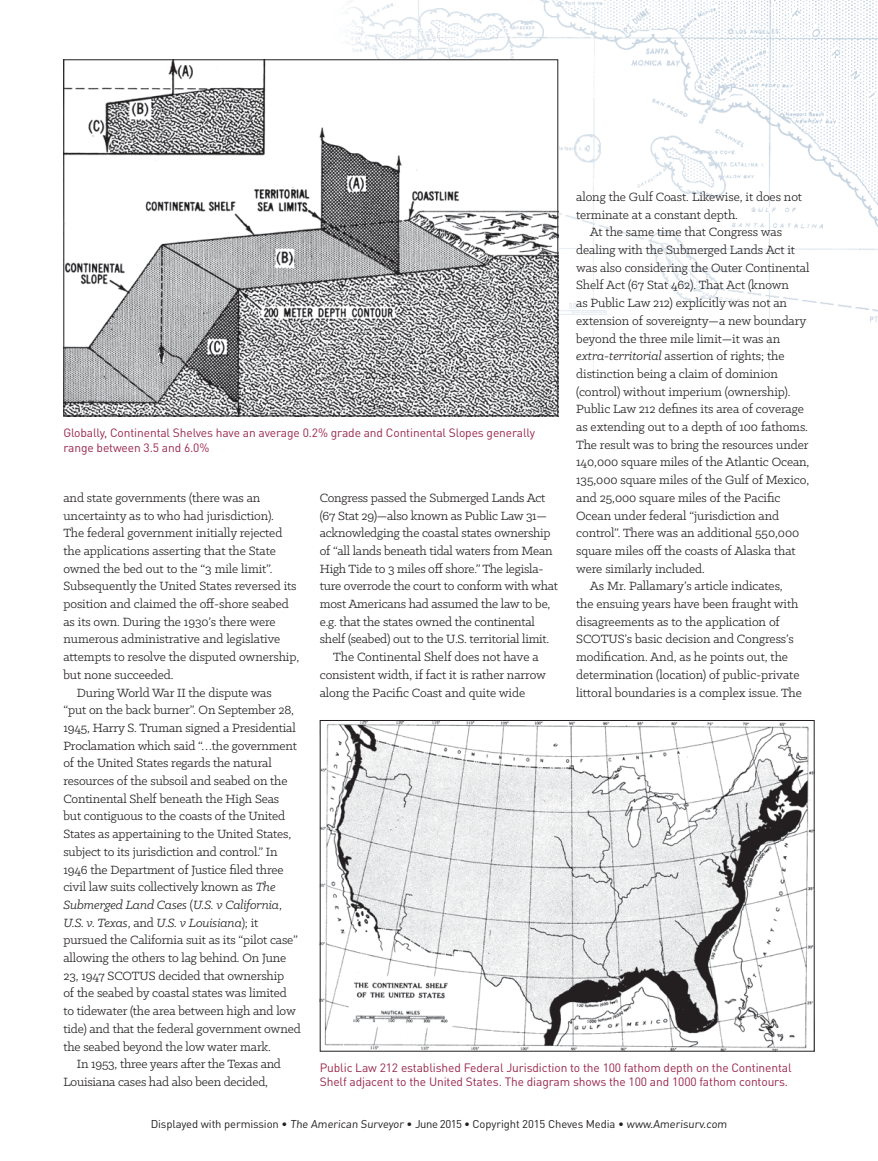
<style>
.page{position:relative;width:878px;height:1161px;background:#fff}
.page>*{position:absolute;margin:0;border:0;box-sizing:border-box;transform-origin:0 0}
.t1{font:13.5px/17.7px "Klinic Slab";letter-spacing:-.005em;color:#231f20}
.t2{font:italic 13.5px "Klinic Slab";letter-spacing:-.01em;color:#231f20}
.t3{font:12px/14.4px "DINOT";letter-spacing:-.01em;color:#9a284c}
.t4{font:11.25px "DINOT";letter-spacing:-.01em;color:#231f20}
.s1{font-style:italic}
.s2{font-style:normal}
</style>
<div class="page">
<img style="left:348px;top:0;width:530px;height:375px">
<img style="left:65px;top:61px;width:491px;height:353px">
<img style="left:322px;top:722px;width:490px;height:328px">
<div style="left:320px;top:720px;width:494px;height:332px;border:1px solid #231f20"></div>
<p class="t1" style="left:576px;top:188px;width:227px">along the Gulf Coast. Likewise, it does not terminate at a constant depth.</p>
<p class="t1" style="left:589px;top:223px;width:194px">At the same time that Congress was</p>
<p class="t1" style="left:576px;top:241px;width:220px">dealing with the Submerged Lands Act it</p>
<p class="t1" style="left:576px;top:258px;width:235px">was also considering the Outer Continental</p>
<p class="t1" style="left:576px;top:276px;width:214px">Shelf Act (67 Stat 462). That Act (known</p>
<p class="t1" style="left:576px;top:294px;width:212px">as Public Law 212) explicitly was not an</p>
<p class="t1" style="left:576px;top:312px;width:232px">extension of sovereignty—a new boundary</p>
<p class="t1" style="left:576px;top:329px;width:205px">beyond the three mile limit—it was an</p>
<p class="t1" style="left:576px;top:347px;width:210px"><span class="s1">extra-territorial</span> assertion of rights; the</p>
<p class="t1" style="left:576px;top:365px;width:203px">distinction being a claim of dominion</p>
<p class="t1" style="left:576px;top:382px;width:216px">(control) without imperium (ownership).</p>
<p class="t1" style="left:576px;top:400px;width:229px">Public Law 212 defines its area of coverage</p>
<p class="t1" style="left:576px;top:418px;width:233px">as extending out to a depth of 100 fathoms.</p>
<p class="t1" style="left:576px;top:435px;width:234px">The result was to bring the resources under</p>
<p class="t1" style="left:576px;top:453px;width:235px">140,000 square miles of the Atlantic Ocean,</p>
<p class="t1" style="left:576px;top:471px;width:234px">135,000 square miles of the Gulf of Mexico,</p>
<p class="t1" style="left:576px;top:488px;width:206px">and 25,000 square miles of the Pacific</p>
<p class="t1" style="left:576px;top:506px;width:204px">Ocean under federal “jurisdiction and</p>
<p class="t1" style="left:576px;top:524px;width:225px">control”. There was an additional 550,000</p>
<p class="t1" style="left:576px;top:542px;width:221px">square miles off the coasts of Alaska that</p>
<p class="t1" style="left:576px;top:559px;width:130px">were similarly included.</p>
<p class="t1" style="left:589px;top:577px;width:195px">As Mr. Pallamary’s article indicates,</p>
<p class="t1" style="left:576px;top:595px;width:224px">the ensuing years have been fraught with</p>
<p class="t1" style="left:576px;top:612px;width:205px">disagreements as to the application of</p>
<p class="t1" style="left:576px;top:630px;width:219px">SCOTUS’s basic decision and Congress’s</p>
<p class="t1" style="left:576px;top:648px;width:213px">modification. And, as he points out, the</p>
<p class="t1" style="left:576px;top:665px;width:225px">determination (location) of public-private</p>
<p class="t1" style="left:576px;top:683px;width:227px">littoral boundaries is a complex issue. The</p>
<p class="t3" style="left:63px;top:425px;width:473px">Globally, Continental Shelves have an average 0.2% grade and Continental Slopes generally range between 3.5 and 6.0%</p>
<p class="t1" style="left:320px;top:488px;width:227px">Congress passed the Submerged Lands Act</p>
<p class="t1" style="left:320px;top:506px;width:229px">(67 Stat 29)—also known as Public Law 31—</p>
<p class="t1" style="left:320px;top:524px;width:232px">acknowledging the coastal states ownership</p>
<p class="t1" style="left:320px;top:542px;width:234px">of “all lands beneath tidal waters from Mean</p>
<p class="t1" style="left:320px;top:559px;width:225px">High Tide to 3 miles off shore.” The legisla-</p>
<p class="t1" style="left:320px;top:577px;width:239px">ture overrode the court to conform with what</p>
<p class="t1" style="left:320px;top:595px;width:232px">most Americans had assumed the law to be,</p>
<p class="t1" style="left:320px;top:612px;width:216px">e.g. that the states owned the continental</p>
<p class="t1" style="left:320px;top:630px;width:231px">shelf (seabed) out to the U.S. territorial limit.</p>
<p class="t1" style="left:333px;top:648px;width:207px">The Continental Shelf does not have a</p>
<p class="t1" style="left:320px;top:665px;width:228px">consistent width, if fact it is rather narrow</p>
<p class="t1" style="left:320px;top:683px;width:207px">along the Pacific Coast and quite wide</p>
<p class="t1" style="left:63px;top:489px;width:198px">and state governments (there was an</p>
<p class="t1" style="left:63px;top:506px;width:212px">uncertainty as to who had jurisdiction).</p>
<p class="t1" style="left:63px;top:524px;width:220px">The federal government initially rejected</p>
<p class="t1" style="left:63px;top:542px;width:214px">the applications asserting that the State</p>
<p class="t1" style="left:63px;top:559px;width:210px">owned the bed out to the “3 mile limit”.</p>
<p class="t1" style="left:63px;top:577px;width:235px">Subsequently the United States reversed its</p>
<p class="t1" style="left:63px;top:595px;width:227px">position and claimed the off-shore seabed</p>
<p class="t1" style="left:63px;top:612px;width:214px">as its own. During the 1930’s there were</p>
<p class="t1" style="left:63px;top:630px;width:218px">numerous administrative and legislative</p>
<p class="t1" style="left:63px;top:648px;width:237px">attempts to resolve the disputed ownership,</p>
<p class="t1" style="left:63px;top:665px;width:112px">but none succeeded.</p>
<p class="t1" style="left:77px;top:683px;width:196px">During World War II the dispute was</p>
<p class="t1" style="left:63px;top:701px;width:232px">“put on the back burner”. On September 28,</p>
<p class="t1" style="left:63px;top:719px;width:234px">1945, Harry S. Truman signed a Presidential</p>
<p class="t1" style="left:63px;top:736px;width:235px">Proclamation which said “…the government</p>
<p class="t1" style="left:63px;top:754px;width:210px">of the United States regards the natural</p>
<p class="t1" style="left:63px;top:772px;width:225px">resources of the subsoil and seabed on the</p>
<p class="t1" style="left:63px;top:789px;width:217px">Continental Shelf beneath the High Seas</p>
<p class="t1" style="left:63px;top:807px;width:223px">but contiguous to the coasts of the United</p>
<p class="t1" style="left:63px;top:825px;width:229px">States as appertaining to the United States,</p>
<p class="t1" style="left:63px;top:842px;width:216px">subject to its jurisdiction and control.” In</p>
<p class="t1" style="left:63px;top:860px;width:221px">1946 the Department of Justice filed three</p>
<p class="t1" style="left:63px;top:878px;width:214px">civil law suits collectively known as <span class="s1">The</span></p>
<p class="t2" style="left:63px;top:896px;width:220px">Submerged Land Cases <span class="s2">(</span>U.S. v California<span class="s2">,</span></p>
<p class="t2" style="left:63px;top:914px;width:196px">U.S. v. Texas<span class="s2">, and</span> U.S. v Louisiana<span class="s2">); it</span></p>
<p class="t1" style="left:63px;top:931px;width:236px">pursued the California suit as its “pilot case”</p>
<p class="t1" style="left:63px;top:949px;width:224px">allowing the others to lag behind. On June</p>
<p class="t1" style="left:63px;top:966px;width:222px">23, 1947 SCOTUS decided that ownership</p>
<p class="t1" style="left:63px;top:984px;width:225px">of the seabed by coastal states was limited</p>
<p class="t1" style="left:63px;top:1002px;width:234px">to tidewater (the area between high and low</p>
<p class="t1" style="left:63px;top:1019px;width:239px">tide) and that the federal government owned</p>
<p class="t1" style="left:63px;top:1037px;width:209px">the seabed beyond the low water mark.</p>
<p class="t1" style="left:77px;top:1055px;width:205px">In 1953, three years after the Texas and</p>
<p class="t1" style="left:63px;top:1073px;width:206px">Louisiana cases had also been decided,</p>
<p class="t3" style="left:320px;top:1060px;width:473px">Public Law 212 established Federal Jurisdiction to the 100 fathom depth on the Continental<br>Shelf adjacent to the United States. The diagram shows the 100 and 1000 fathom contours.</p>
<p class="t4" style="left:151px;top:1116px;width:579px">Displayed with permission • The American Surveyor • June 2015 • Copyright 2015 Cheves Media • www.Amerisurv.com</p>
</div>
